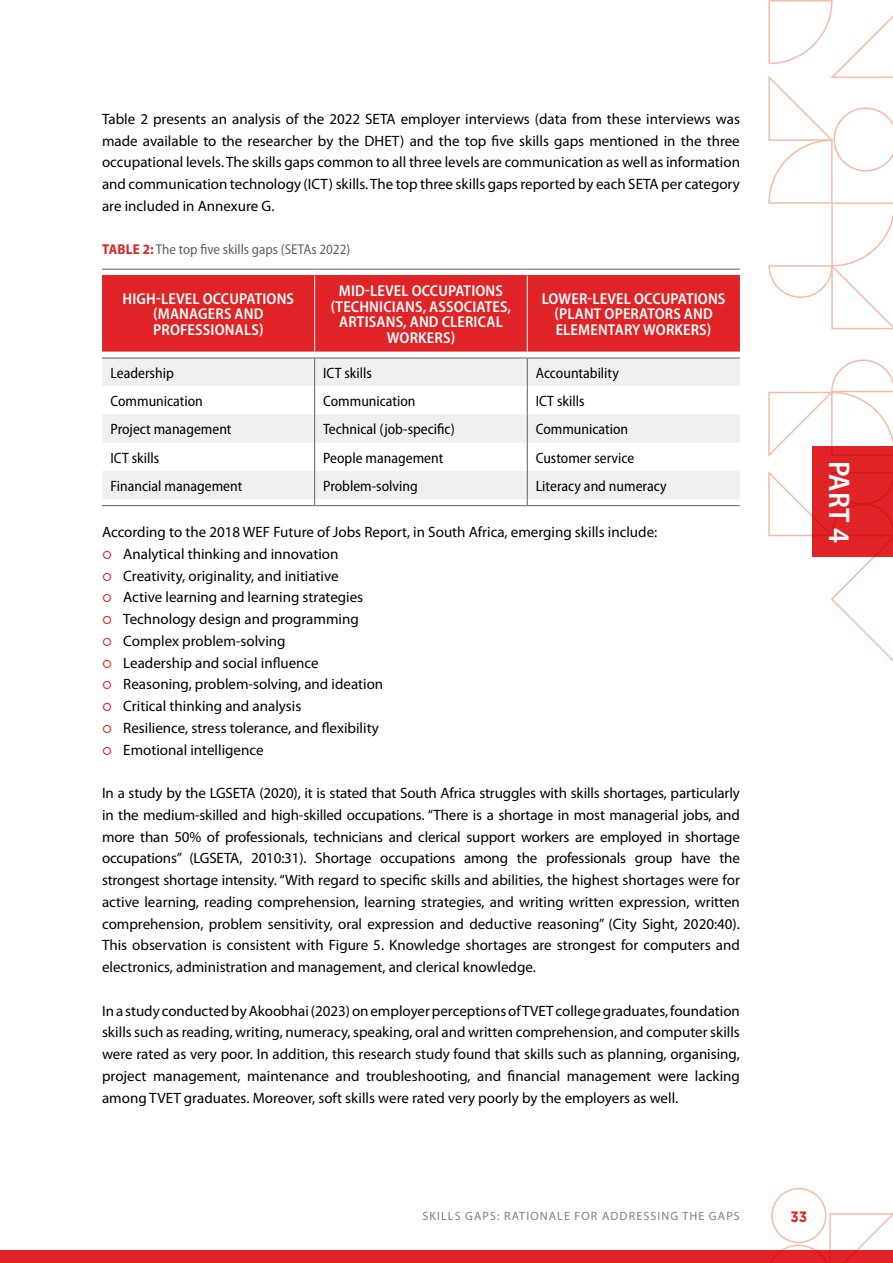
<style>
.page{position:relative;width:893px;height:1263px;background:#fff}
.page>*{position:absolute;margin:0;border:0;box-sizing:border-box;transform-origin:0 0}
.t1{font:600 semi-condensed 30px "Myriad Pro";color:#fff}
.TABLE_HEAD{font:600 semi-condensed 15.75px/15.8px "Myriad Pro";letter-spacing:.01em;color:#fff;text-align:center}
.BODY__bf{font:15px/21.8px "Myriad Pro";color:#000;text-align:justify}
.BODY__aft{font:15px/21.8px "Myriad Pro";color:#000;text-align:justify}
.TABLE_TEXT{font:semi-condensed 15px "Myriad Pro";color:#000}
.BODY{font:15px "Myriad Pro";color:#000}
.t2{font:15px "Gotham HTF Bold 2";color:#df2326;scale:.9 1}
.FIGURE_TABLE_CAPTION___RED{font:semi-condensed 14.25px "Myriad Pro";color:#5f6062}
.t3{font:12px "Myriad Pro";letter-spacing:.095em;color:#7d7f82}
.s1{font-weight:700;color:#df2326}
</style>
<div class="page">
<svg style="left:768px;top:359px;width:125px;height:98px"></svg>
<svg style="left:768px;top:471px;width:125px;height:191px"></svg>
<svg style="left:768px;top:0;width:125px;height:330px"></svg>
<div style="left:0;top:1250px;width:893px;height:13px;background:#df2326"></div>
<svg style="left:770px;top:1212px;width:123px;height:51px"></svg>
<div style="left:771px;top:1188px;width:55px;height:55px;border:2px solid #f4bca7;border-radius:50%"></div>
<div style="left:812px;top:446px;width:81px;height:111px;background:#df2326"></div>
<div style="left:102px;top:276px;width:638px;height:76px;background:#df2326"></div>
<svg style="left:102px;top:359px;width:638px;height:140px;fill:#eff0f0"></svg>
<hr style="left:102px;top:269px;width:213px;height:1px;background:#5f6062">
<hr style="left:315px;top:269px;width:212px;height:1px;background:#5f6062">
<hr style="left:527px;top:269px;width:213px;height:1px;background:#5f6062">
<hr style="left:102px;top:275px;width:213px;height:1px;background:#df2326">
<hr style="left:315px;top:275px;width:212px;height:1px;background:#df2326">
<hr style="left:527px;top:275px;width:213px;height:1px;background:#df2326">
<hr style="left:314px;top:276px;width:1px;height:76px;background:#fff">
<hr style="left:527px;top:276px;width:1px;height:76px;background:#fff">
<svg style="left:314px;top:359px;width:1px;height:146px"></svg>
<svg style="left:527px;top:359px;width:1px;height:146px"></svg>
<hr style="left:102px;top:358px;width:213px;height:1px;background:#5f6062">
<hr style="left:315px;top:358px;width:212px;height:1px;background:#5f6062">
<hr style="left:527px;top:358px;width:213px;height:1px;background:#5f6062">
<hr style="left:102px;top:505px;width:213px;height:1px;background:#5f6062">
<hr style="left:315px;top:505px;width:212px;height:1px;background:#5f6062">
<hr style="left:527px;top:505px;width:213px;height:1px;background:#5f6062">
<p class="BODY__aft" style="left:102px;top:108px;width:639px">Table 2 presents an analysis of the 2022 SETA employer interviews (data from these interviews was made available to the researcher by the DHET) and the top five skills gaps mentioned in the three occupational levels. The skills gaps common to all three levels are communication as well as information and communication technology (ICT) skills. The top three skills gaps reported by each SETA per category are included in Annexure G.</p>
<p class="FIGURE_TABLE_CAPTION___RED" style="left:102px;top:242px;width:250px"><span class="s1">TABLE 2:</span> The top five skills gaps (SETAs 2022)</p>
<p class="TABLE_HEAD" style="left:123px;top:290px;width:173px">HIGH-LEVEL OCCUPATIONS (MANAGERS AND<br>PROFESSIONALS)</p>
<p class="TABLE_HEAD" style="left:331px;top:282px;width:182px">MID-LEVEL OCCUPATIONS (TECHNICIANS, ASSOCIATES,<br>ARTISANS, AND CLERICAL<br>WORKERS)</p>
<p class="TABLE_HEAD" style="left:542px;top:290px;width:185px">LOWER-LEVEL OCCUPATIONS (PLANT OPERATORS AND<br>ELEMENTARY WORKERS)</p>
<p class="TABLE_TEXT" style="left:111px;top:365px;width:65px">Leadership</p>
<p class="TABLE_TEXT" style="left:323px;top:365px;width:50px">ICT skills</p>
<p class="TABLE_TEXT" style="left:536px;top:365px;width:85px">Accountability</p>
<p class="TABLE_TEXT" style="left:111px;top:393px;width:94px">Communication</p>
<p class="TABLE_TEXT" style="left:323px;top:393px;width:94px">Communication</p>
<p class="TABLE_TEXT" style="left:536px;top:393px;width:50px">ICT skills</p>
<p class="TABLE_TEXT" style="left:111px;top:421px;width:123px">Project management</p>
<p class="TABLE_TEXT" style="left:323px;top:421px;width:133px">Technical (job-specific)</p>
<p class="TABLE_TEXT" style="left:536px;top:421px;width:94px">Communication</p>
<p class="TABLE_TEXT" style="left:111px;top:449px;width:50px">ICT skills</p>
<p class="TABLE_TEXT" style="left:323px;top:449px;width:122px">People management</p>
<p class="TABLE_TEXT" style="left:536px;top:449px;width:100px">Customer service</p>
<p class="TABLE_TEXT" style="left:111px;top:478px;width:133px">Financial management</p>
<p class="TABLE_TEXT" style="left:323px;top:478px;width:96px">Problem-solving</p>
<p class="TABLE_TEXT" style="left:536px;top:478px;width:132px">Literacy and numeracy</p>
<p class="BODY" style="left:102px;top:523px;width:557px">According to the 2018 WEF Future of Jobs Report, in South Africa, emerging skills include:</p>
<p class="BODY__bf" style="left:123px;top:543px;width:217px">Analytical thinking and innovation</p>
<p class="BODY__bf" style="left:123px;top:564px;width:217px">Creativity, originality, and initiative</p>
<p class="BODY__bf" style="left:123px;top:586px;width:241px">Active learning and learning strategies</p>
<p class="BODY__bf" style="left:123px;top:608px;width:237px">Technology design and programming</p>
<p class="BODY__bf" style="left:123px;top:630px;width:164px">Complex problem-solving</p>
<p class="BODY__bf" style="left:123px;top:651px;width:197px">Leadership and social influence</p>
<p class="BODY__bf" style="left:123px;top:673px;width:261px">Reasoning, problem-solving, and ideation</p>
<p class="BODY__bf" style="left:123px;top:695px;width:179px">Critical thinking and analysis</p>
<p class="BODY__bf" style="left:123px;top:717px;width:257px">Resilience, stress tolerance, and flexibility</p>
<p class="BODY__bf" style="left:123px;top:738px;width:142px">Emotional intelligence</p>
<p class="BODY__bf" style="left:102px;top:782px;width:639px">In a study by the LGSETA (2020), it is stated that South Africa struggles with skills shortages, particularly in the medium-skilled and high-skilled occupations. “There is a shortage in most managerial jobs, and more than 50% of professionals, technicians and clerical support workers are employed in shortage occupations” (LGSETA, 2010:31). Shortage occupations among the professionals group have the strongest shortage intensity. “With regard to specific skills and abilities, the highest shortages were for active learning, reading comprehension, learning strategies, and writing written expression, written comprehension, problem sensitivity, oral expression and deductive reasoning” (City Sight, 2020:40).<br>This observation is consistent with Figure 5. Knowledge shortages are strongest for computers and electronics, administration and management, and clerical knowledge.</p>
<p class="BODY__bf" style="left:102px;top:999px;width:639px">In a study conducted by Akoobhai (2023) on employer perceptions of TVET college graduates, foundation skills such as reading, writing, numeracy, speaking, oral and written comprehension, and computer skills were rated as very poor. In addition, this research study found that skills such as planning, organising, project management, maintenance and troubleshooting, and financial management were lacking among TVET graduates. Moreover, soft skills were rated very poorly by the employers as well.</p>
<p class="t3" style="left:422px;top:1209px;width:319px">SKILLS GAPS: RATIONALE FOR ADDRESSING THE GAPS</p>
<h1 class="t1" style="left:858px;top:461px;width:84px;rotate:90deg">PART 4</h1>
<p class="t2" style="left:790px;top:1207px;width:20px">33</p>
</div>
